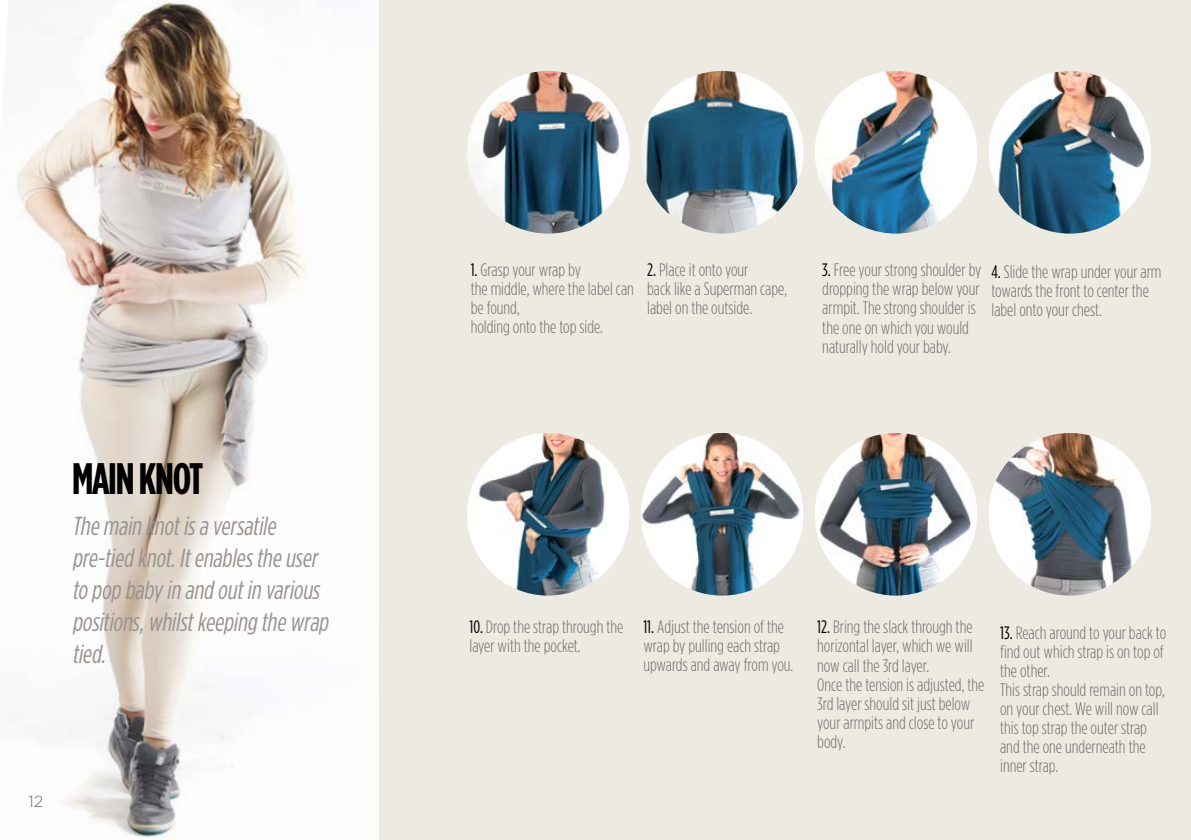
<style>
.page{position:relative;width:1191px;height:840px;background:#fff}
.page>*{position:absolute;margin:0;border:0;box-sizing:border-box;transform-origin:0 0}
.t1{font:700 44px "Gotham Condensed";letter-spacing:-.03em;color:#000}
.t2{font:italic 26px/32px "Gotham Condensed";color:#989190}
.t3{font:300 18px/19px "Gotham Condensed";color:#6f6a6a}
.t4{font:300 16px "Gotham";color:#6f6a6a}
.s1{font-weight:400;color:#000}
</style>
<div class="page">
<img style="left:16px;top:0;width:293px;height:839px">
<div style="left:379px;top:0;width:812px;height:839px;background:#edebe1"></div>
<img style="left:467px;top:432px;width:162px;height:163px;border-radius:81px">
<img style="left:641px;top:432px;width:162px;height:163px;border-radius:81px">
<img style="left:814px;top:432px;width:163px;height:163px;border-radius:81px">
<img style="left:467px;top:71px;width:162px;height:162px;border-radius:81px">
<img style="left:641px;top:71px;width:162px;height:162px;border-radius:81px">
<img style="left:814px;top:71px;width:163px;height:162px;border-radius:81px">
<img style="left:988px;top:71px;width:163px;height:162px;border-radius:81px">
<img style="left:988px;top:432px;width:163px;height:163px;border-radius:81px">
<h1 class="t1" style="left:72px;top:452px;width:133px">MAIN KNOT</h1>
<h2 class="t2" style="left:72px;top:509px;width:263px">Themain knotisaversatile pre-tied knot.Itenablestheuser topop babyin and outin various positions,whilstkeeping thewrap tied.</h2>
<p class="t4" style="left:28px;top:791px;width:16px">12</p>
<p class="t3" style="left:471px;top:260px;width:165px"><span class="s1">1.</span> Grasp your wrap by<br>the middle, where the label can be found,<br>holding onto the top side.</p>
<p class="t3" style="left:647px;top:260px;width:141px"><span class="s1">2.</span> Place it onto your<br>back like a Superman cape, label on the outside.</p>
<p class="t3" style="left:822px;top:260px;width:161px"><span class="s1">3.</span> Free your strong shoulder by dropping the wrap below your armpit. The strong shoulder is the one on which you would naturally hold your baby.</p>
<p class="t3" style="left:991px;top:262px;width:172px"><span class="s1">4.</span> Slide the wrap under your arm towards the front to center the label onto your chest.</p>
<p class="t3" style="left:469px;top:617px;width:155px"><span class="s1">10.</span> Drop the strap through the layer with the pocket.</p>
<p class="t3" style="left:643px;top:617px;width:151px"><span class="s1">11.</span> Adjust the tension of the wrap by pulling each strap upwards and away from you.</p>
<p class="t3" style="left:1000px;top:622px;width:168px"><span class="s1">13.</span> Reach around to your back to find out which strap is on top of the other.<br>This strap should remain on top, on your chest. We will now call this top strap the outer strap and the one underneath the inner strap.</p>
<p class="t3" style="left:817px;top:617px;width:169px"><span class="s1">12.</span> Bring the slack through the horizontal layer, which we will now call the 3rd layer.<br>Once the tension is adjusted, the<br>3rd layer should sit just below your armpits and close to your body.</p>
</div>
